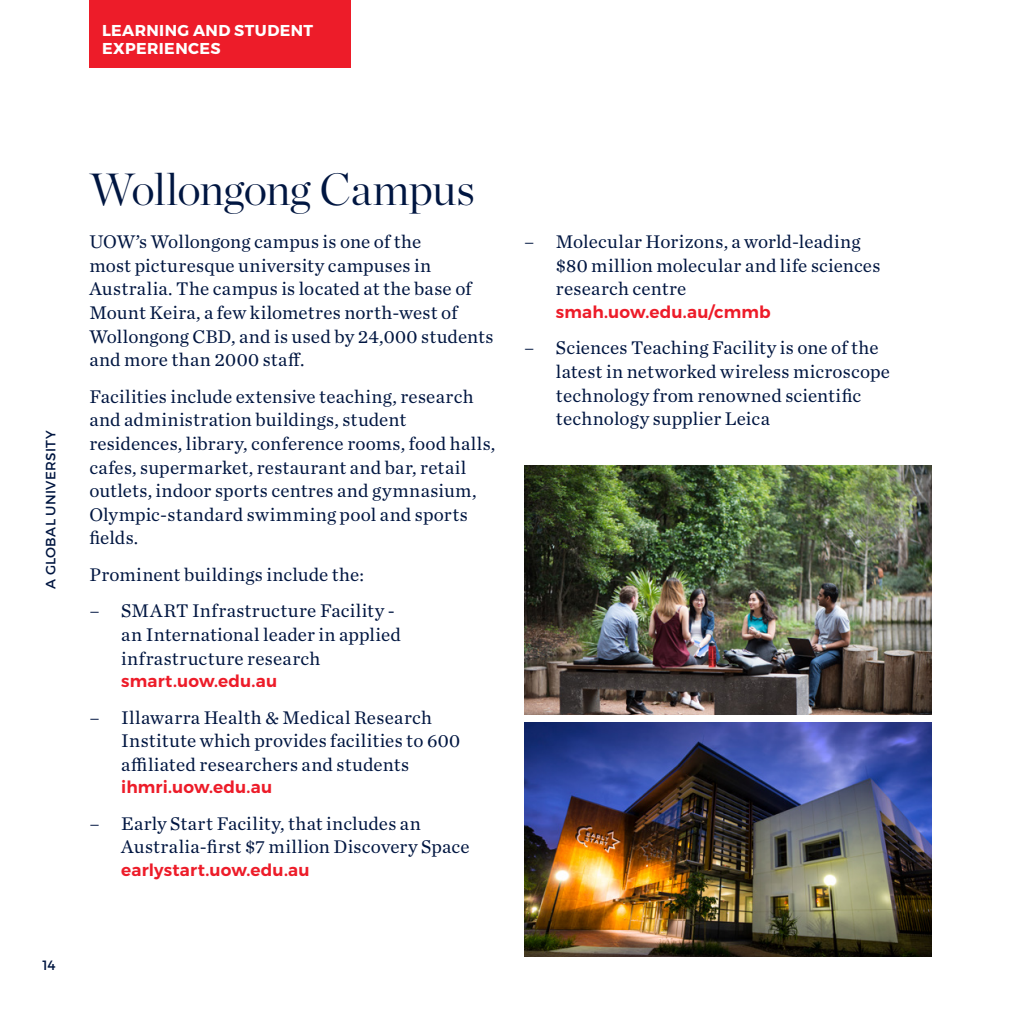
<style>
.page{position:relative;width:1021px;height:1021px;background:#fff}
.page>*{position:absolute;margin:0;border:0;box-sizing:border-box;transform-origin:0 0}
.t1{font:300 45px "Chronicle Display";letter-spacing:-.015em;color:#001641}
.t2{font:19.12px/23.6px "Chronicle Text G1";letter-spacing:.01em;color:#001641}
.t3{font:600 16.88px "Montserrat";letter-spacing:.01em;color:#ed1c29}
.t4{font:700 15.75px/18px "Montserrat";letter-spacing:.025em;color:#fff}
.t5{font:13.5px "Montserrat";letter-spacing:.02em;color:#001641}
</style>
<div class="page">
<img style="left:524px;top:466px;width:407px;height:248px">
<div style="left:89px;top:0;width:262px;height:67px;background:#ed1c29"></div>
<img style="left:524px;top:722px;width:407px;height:234px">
<p class="t4" style="left:102px;top:22px;width:212px">LEARNING AND STUDENT<br>EXPERIENCES</p>
<p class="t5" style="left:42px;top:589px;width:160px;rotate:-90deg">A GLOBAL UNIVERSITY</p>
<p class="t5" style="left:42px;top:956px;width:15px">14</p>
<h1 class="t1" style="left:89px;top:155px;width:387px">Wollongong Campus</h1>
<p class="t2" style="left:89px;top:229px;width:406px">UOW’s Wollongong campus is one of the<br>most picturesque university campuses in Australia. The campus is located at the base of Mount Keira, a few kilometres north-west of Wollongong CBD, and is used by 24,000 students and more than 2000 staff.</p>
<p class="t2" style="left:89px;top:383px;width:407px">Facilities include extensive teaching, research and administration buildings, student residences, library, conference rooms, food halls, cafes, supermarket, restaurant and bar, retail outlets, indoor sports centres and gymnasium, Olympic-standard swimming pool and sports fields.</p>
<p class="t2" style="left:89px;top:561px;width:276px">Prominent buildings include the:</p>
<p class="t2" style="left:121px;top:598px;width:281px;text-indent:-32px">– SMART Infrastructure Facility - an International leader in applied infrastructure research</p>
<p class="t3" style="left:121px;top:670px;width:158px">smart.uow.edu.au</p>
<p class="t2" style="left:121px;top:704px;width:340px;text-indent:-32px">– Illawarra Health &amp; Medical Research<br>Institute which provides facilities to 600 affiliated researchers and students</p>
<p class="t3" style="left:121px;top:776px;width:153px">ihmri.uow.edu.au</p>
<p class="t2" style="left:121px;top:810px;width:350px;text-indent:-32px">– Early Start Facility, that includes an<br>Australia-first $7 million Discovery Space</p>
<p class="t3" style="left:121px;top:859px;width:190px">earlystart.uow.edu.au</p>
<p class="t2" style="left:556px;top:229px;width:326px;text-indent:-32px">– Molecular Horizons, a world-leading $80 million molecular and life sciences research centre</p>
<p class="t3" style="left:556px;top:301px;width:216px">smah.uow.edu.au/cmmb</p>
<p class="t2" style="left:556px;top:335px;width:336px;text-indent:-32px">– Sciences Teaching Facility is one of the latest in networked wireless microscope technology from renowned scientific technology supplier Leica</p>
</div>
